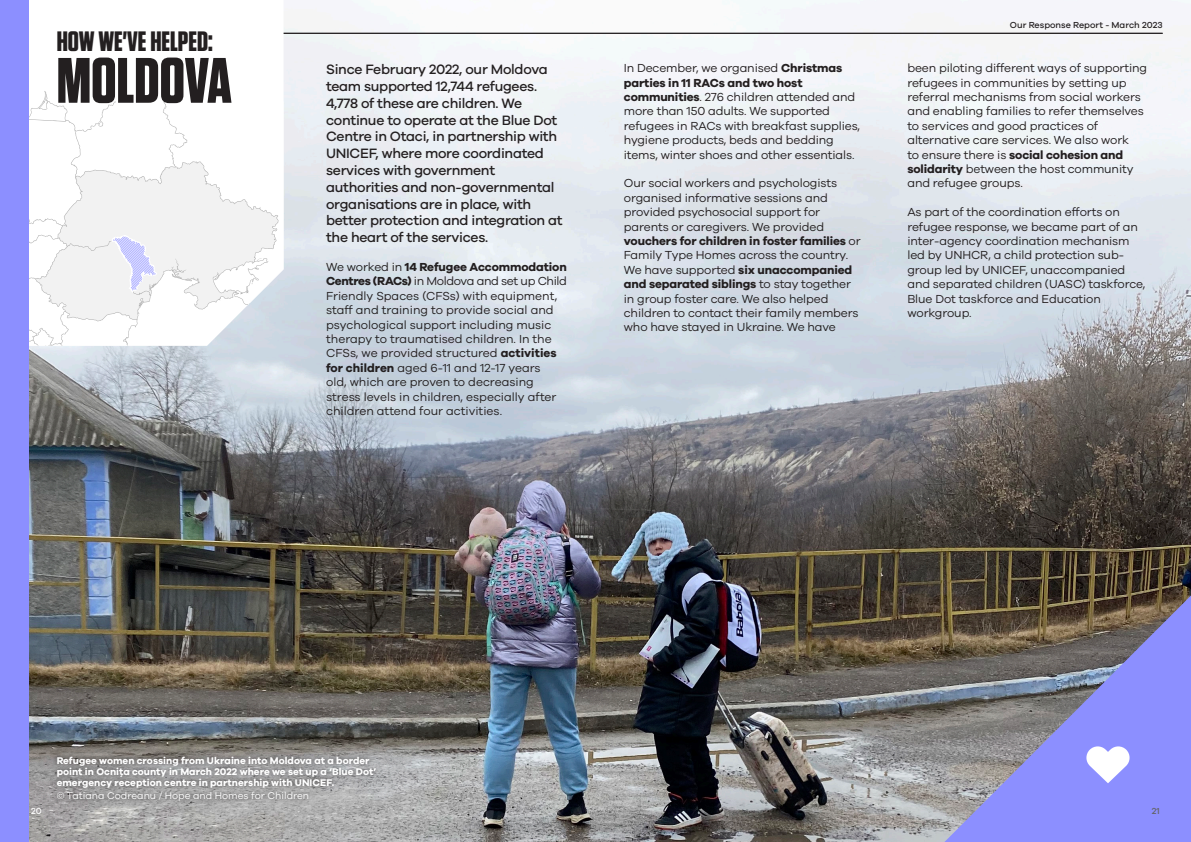
<style>
.page{position:relative;width:1191px;height:842px;background:#fff}
.page>*{position:absolute;margin:0;border:0;box-sizing:border-box;transform-origin:0 0}
.Heading_1{font:700 64px "Tungsten";color:#231f20}
.Heading_2{font:700 28px "Tungsten";color:#231f20}
.Introduction{font:500 14px/16.8px "Galano Grotesque";letter-spacing:-.02em;color:#231f20}
.Body_Text{font:12px/14.4px "Galano Grotesque";letter-spacing:-.01em;color:#231f20}
.t1{font:700 10px/11px "Galano Grotesque";color:#fff}
.Photo_Credit{font:10px "Galano Grotesque";color:#fff}
.t2{font:500 9px "Galano Grotesque";color:#231f20}
.t3{font:500 9px "Galano Grotesque";color:#636363}
.t4{font:500 9px "Galano Grotesque";color:#fff}
.s1{font-weight:700}
</style>
<div class="page">
<img style="left:28px;top:0;width:1163px;height:842px">
<svg style="left:944px;top:595px;width:247px;height:247px;background:#807eb0"></svg>
<svg style="left:1085px;top:746px;width:45px;height:37px"></svg>
<div style="left:52px;top:751px;width:329px;height:55px;background:#231f20;opacity:.75"></div>
<hr style="left:28px;top:33px;width:1134px;height:1px;background:#231f20">
<svg style="left:28px;top:0;width:255px;height:346px"></svg>
<svg style="left:28px;top:91px;width:255px;height:254px"></svg>
<div style="left:0;top:0;width:28px;height:842px;background:#8c8fff"></div>
<p class="Heading_2" style="left:57px;top:26px;width:157px">HOW WE'VE HELPED:</p>
<p class="Heading_1" style="left:57px;top:46px;width:177px">MOLDOVA</p>
<p class="Introduction" style="left:326px;top:61px;width:238px">Since February 2022, our Moldova team supported 12,744 refugees.<br>4,778 of these are children. We continue to operate at the Blue Dot<br>Centre in Otaci, in partnership with<br>UNICEF, where more coordinated services with government authorities and non-governmental organisations are in place, with better protection and integration at the heart of the services.</p>
<p class="Body_Text" style="left:326px;top:259px;width:242px">We worked in <span class="s1">14 Refugee Accommodation Centres (RACs)</span> in Moldova and set up Child Friendly Spaces (CFSs) with equipment, staff and training to provide social and psychological support including music therapy to traumatised children. In the CFSs, we provided structured <span class="s1">activities for children</span> aged 6-11 and 12-17 years<br>old, which are proven to decreasing stress levels in children, especially after children attend four activities.</p>
<p class="Body_Text" style="left:624px;top:61px;width:238px">In December, we organised <span class="s1">Christmas parties in 11 RACs and two host communities</span>. 276 children attended and more than 150 adults. We supported refugees in RACs with breakfast supplies, hygiene products, beds and bedding items, winter shoes and other essentials.</p>
<p class="Body_Text" style="left:624px;top:176px;width:238px">Our social workers and psychologists organised informative sessions and provided psychosocial support for parents or caregivers. We provided <span class="s1">vouchers for children in foster families</span> or Family Type Homes across the country.<br>We have supported <span class="s1">six unaccompanied and separated siblings</span> to stay together in group foster care. We also helped children to contact their family members who have stayed in Ukraine. We have</p>
<p class="t2" style="left:1010px;top:20px;width:154px">Our Response Report - March 2023</p>
<p class="Body_Text" style="left:907px;top:61px;width:241px">been piloting different ways of supporting refugees in communities by setting up referral mechanisms from social workers and enabling families to refer themselves to services and good practices of alternative care services. We also work<br>to ensure there is <span class="s1">social cohesion and solidarity</span> between the host community and refugee groups.</p>
<p class="Body_Text" style="left:907px;top:205px;width:239px">As part of the coordination efforts on refugee response, we became part of an inter-agency coordination mechanism led by UNHCR, a child protection sub&shy;group led by UNICEF, unaccompanied and separated children (UASC) taskforce, Blue Dot taskforce and Education workgroup.</p>
<p class="t4" style="left:31px;top:805px;width:12px">20</p>
<p class="t1" style="left:57px;top:754px;width:321px">Refugee women crossing from Ukraine into Moldova at a border point in Ocnița county in March 2022 where we set up a ‘Blue Dot’ emergency reception centre in partnership with UNICEF.</p>
<p class="Photo_Credit" style="left:57px;top:790px;width:254px">© Tatiana Codreanu / Hope and Homes for Children</p>
<p class="t3" style="left:1151px;top:805px;width:9px">21</p>
</div>
